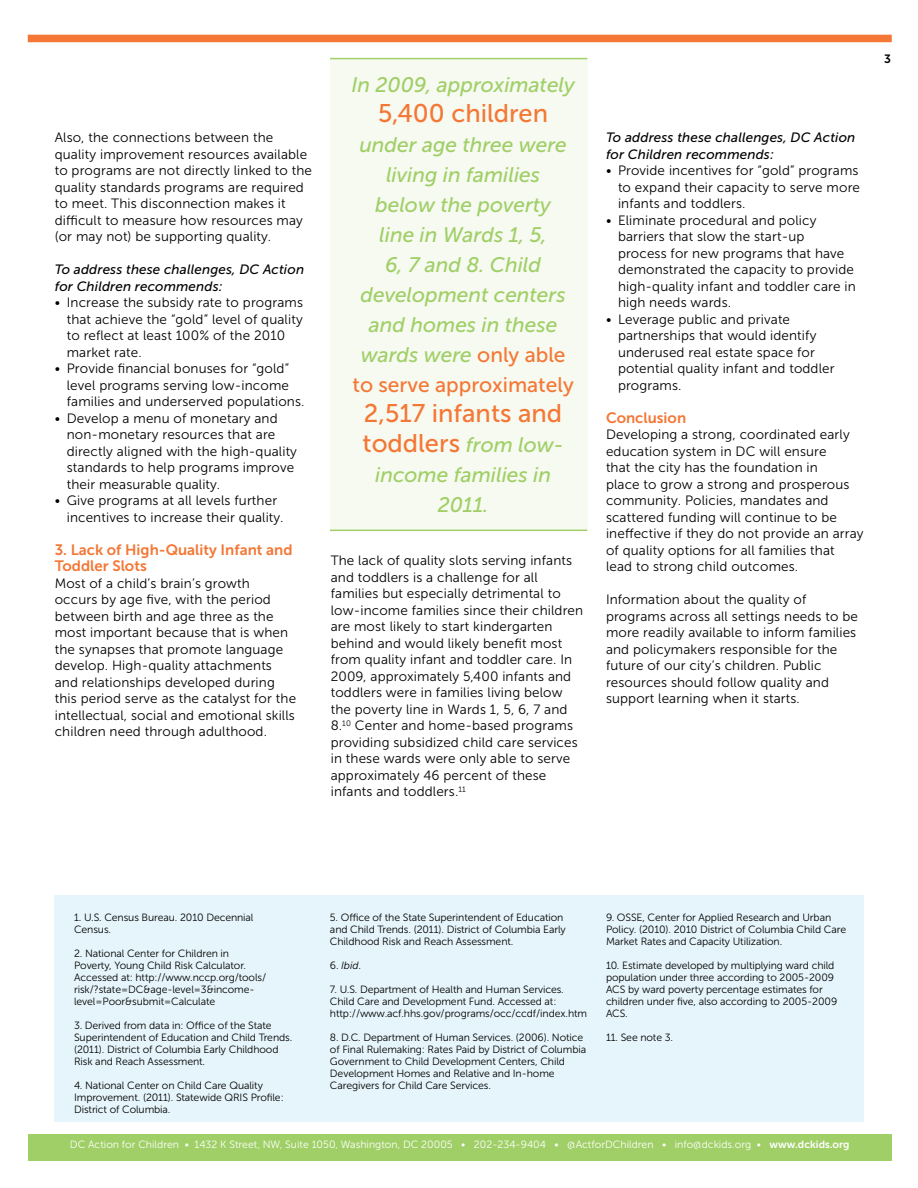
<style>
.page{position:relative;width:918px;height:1188px;background:#fff}
.page>*{position:absolute;margin:0;border:0;box-sizing:border-box;transform-origin:0 0}
.t1{font:25.5px/30px "Museo Sans 500";color:#f47735}
.t2{font:italic 21px/30px "Museo Sans 500";color:#a0cf67;text-align:center}
.t3{font:15px/16.5px "Museo Sans 700";color:#f47735}
.t4{font:13.5px/16.5px "Museo Sans 300";letter-spacing:.01em;color:#000}
.t5{font:italic 13.5px/16.5px "Museo Sans 500";letter-spacing:.01em;color:#000}
.t6{font:12px "Museo Sans 700";color:#000}
.t7{font:10.5px/12px "Museo Sans 300";letter-spacing:-.01em;color:#000}
.t8{font:10.5px "Museo Sans 300";color:#fff}
.t9{font:italic 10.5px "Museo Sans 300";color:#000}
.s1{font-style:normal;color:#f47735}
.s2{font-style:italic;font-size:21px;color:#a0cf67}
.s3{font-style:normal}
.s4{font-family:"Museo Sans 700"}
</style>
<div class="page">
<div style="left:28px;top:1134px;width:864px;height:27px;background:#a0cf67"></div>
<div style="left:55px;top:895px;width:809px;height:227px;background:#e6f5fb"></div>
<div style="left:28px;top:35px;width:864px;height:7px;background:#f47735"></div>
<div style="left:330px;top:59px;width:257px;height:471px;background:#f6faf0"></div>
<hr style="left:330px;top:58px;width:257px;height:1px;background:#a0cf67">
<hr style="left:330px;top:530px;width:257px;height:1px;background:#a0cf67">
<p class="t4" style="left:55px;top:130px;width:259px">Also, the connections between the quality improvement resources available to programs are not directly linked to the quality standards programs are required to meet. This disconnection makes it difficult to measure how resources may (or may not) be supporting quality.</p>
<p class="t5" style="left:55px;top:262px;width:251px">To address these challenges, DC Action for Children recommends:</p>
<p class="t4" style="left:67px;top:295px;width:238px;text-indent:-12px">• Increase the subsidy rate to programs that achieve the “gold” level of quality to reflect at least 100% of the 2010 market rate.</p>
<p class="t4" style="left:67px;top:361px;width:239px;text-indent:-12px">• Provide financial bonuses for “gold” level programs serving low-income families and underserved populations.</p>
<p class="t4" style="left:67px;top:410px;width:232px;text-indent:-12px">• Develop a menu of monetary and non-monetary resources that are directly aligned with the high-quality standards to help programs improve their measurable quality.</p>
<p class="t4" style="left:67px;top:493px;width:218px;text-indent:-12px">• Give programs at all levels further incentives to increase their quality.</p>
<p class="t3" style="left:55px;top:542px;width:239px">3. Lack of High-Quality Infant and<br>Toddler Slots</p>
<p class="t4" style="left:55px;top:575px;width:243px">Most of a child’s brain’s growth<br>occurs by age five, with the period between birth and age three as the most important because that is when the synapses that promote language develop. High-quality attachments and relationships developed during this period serve as the catalyst for the intellectual, social and emotional skills children need through adulthood.</p>
<h2 class="t2" style="left:351px;top:70px;width:225px">In 2009, approximately</h2>
<h1 class="t1" style="left:378px;top:99px;width:172px">5,400 children</h1>
<h2 class="t2" style="left:353px;top:130px;width:223px">under age three were living in families<br>below the poverty<br>line in Wards 1, 5,<br>6, 7 and 8. Child development centers and homes in these wards were <span class="s1">only able to serve approximately</span></h2>
<h1 class="t1" style="left:363px;top:399px;width:203px">2,517 infants and toddlers <span class="s2">from low-</span></h1>
<h2 class="t2" style="left:375px;top:460px;width:177px">income families in<br>2011.</h2>
<p class="t4" style="left:331px;top:553px;width:254px">The lack of quality slots serving infants and toddlers is a challenge for all families but especially detrimental to low-income families since their children are most likely to start kindergarten behind and would likely benefit most from quality infant and toddler care. In 2009, approximately 5,400 infants and toddlers were in families living below the poverty line in Wards 1, 5, 6, 7 and 8.<sup>10</sup> Center and home-based programs providing subsidized child care services in these wards were only able to serve approximately 46 percent of these infants and toddlers.<sup>11</sup></p>
<p class="t6" style="left:884px;top:53px;width:8px">3</p>
<p class="t5" style="left:606px;top:130px;width:251px">To address these challenges, DC Action for Children recommends:</p>
<p class="t4" style="left:618px;top:163px;width:244px;text-align:justify;text-indent:-12px">• Provide incentives for “gold” programs to expand their capacity to serve more infants and toddlers.</p>
<p class="t4" style="left:618px;top:212px;width:239px;text-indent:-12px">• Eliminate procedural and policy barriers that slow the start-up process for new programs that have demonstrated the capacity to provide high-quality infant and toddler care in high needs wards.</p>
<p class="t4" style="left:618px;top:311px;width:218px;text-indent:-12px">• Leverage public and private partnerships that would identify underused real estate space for potential quality infant and toddler programs.</p>
<p class="t3" style="left:606px;top:410px;width:82px">Conclusion</p>
<p class="t4" style="left:606px;top:427px;width:259px">Developing a strong, coordinated early education system in DC will ensure<br>that the city has the foundation in<br>place to grow a strong and prosperous community. Policies, mandates and scattered funding will continue to be ineffective if they do not provide an array of quality options for all families that lead to strong child outcomes.</p>
<p class="t4" style="left:606px;top:592px;width:254px">Information about the quality of programs across all settings needs to be more readily available to inform families and policymakers responsible for the future of our city’s children. Public resources should follow quality and support learning when it starts.</p>
<p class="t7" style="left:74px;top:911px;width:181px">1. U.S. Census Bureau. 2010 Decennial<br>Census.</p>
<p class="t7" style="left:74px;top:947px;width:194px">2. National Center for Children in Poverty, Young Child Risk Calculator.<br>Accessed at: http://www.nccp.org/tools/ risk/?state=DC&amp;age-level=3&amp;income&shy;level=Poor&amp;submit=Calculate</p>
<p class="t7" style="left:74px;top:1019px;width:220px">3. Derived from data in: Office of the State Superintendent of Education and Child Trends. (2011). District of Columbia Early Childhood Risk and Reach Assessment.</p>
<p class="t7" style="left:74px;top:1079px;width:211px">4. National Center on Child Care Quality<br>Improvement. (2011). Statewide QRIS Profile:<br>District of Columbia.</p>
<p class="t7" style="left:330px;top:911px;width:237px">5. Office of the State Superintendent of Education and Child Trends. (2011). District of Columbia Early<br>Childhood Risk and Reach Assessment.</p>
<p class="t9" style="left:330px;top:959px;width:33px"><span class="s3">6.</span> Ibid<span class="s3">.</span></p>
<p class="t7" style="left:330px;top:983px;width:259px">7. U.S. Department of Health and Human Services.<br>Child Care and Development Fund. Accessed at: http://www.acf.hhs.gov/programs/occ/ccdf/index.htm</p>
<p class="t7" style="left:330px;top:1031px;width:258px">8. D.C. Department of Human Services. (2006). Notice of Final Rulemaking: Rates Paid by District of Columbia Government to Child Development Centers, Child Development Homes and Relative and In-home Caregivers for Child Care Services.</p>
<p class="t7" style="left:606px;top:911px;width:242px">9. OSSE, Center for Applied Research and Urban<br>Policy. (2010). 2010 District of Columbia Child Care<br>Market Rates and Capacity Utilization.</p>
<p class="t7" style="left:606px;top:959px;width:233px">10. Estimate developed by multiplying ward child population under three according to 2005-2009<br>ACS by ward poverty percentage estimates for children under five, also according to 2005-2009<br>ACS.</p>
<p class="t7" style="left:606px;top:1031px;width:69px">11. See note 3.</p>
<p class="t8" style="left:70px;top:1138px;width:781px">DC Action for Children • 1432 K Street, NW, Suite 1050, Washington, DC 20005 • 202-234-9404 • @ActforDChildren • info@dckids.org • <span class="s4">www.dckids.org</span></p>
</div>
